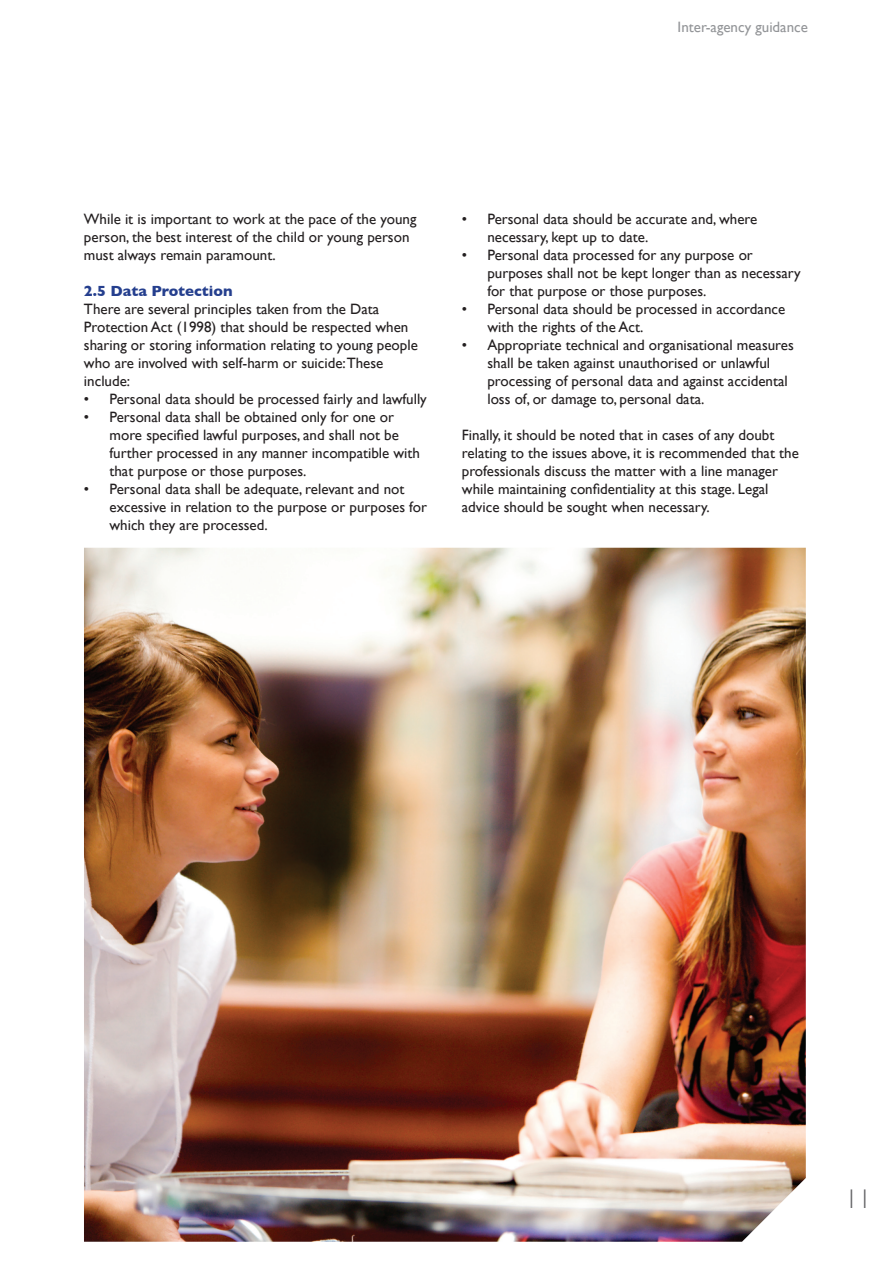
<style>
.page{position:relative;width:893px;height:1263px;background:#fff}
.page>*{position:absolute;margin:0;border:0;box-sizing:border-box;transform-origin:0 0}
.t1{font:300 27px "Gill Light S Si";color:#636366}
.t2{font:15px/18px "Gill Sans";color:#231f20}
.t3{font:15px "Gill Sans";color:#939598}
.t4{font:700 15px "Gill Sans";color:#253f8e}
</style>
<div class="page">
<img style="left:84px;top:548px;width:722px;height:694px">
<p class="t3" style="left:678px;top:18px;width:132px">Inter-agency guidance</p>
<p class="t2" style="left:84px;top:209px;width:334px">While it is important to work at the pace of the young person, the best interest of the child or young person must always remain paramount.</p>
<p class="t4" style="left:84px;top:279px;width:150px">2.5 Data Protection</p>
<p class="t2" style="left:84px;top:299px;width:335px">There are several principles taken from the Data Protection Act (1998) that should be respected when sharing or storing information relating to young people who are involved with self-harm or suicide:These include:</p>
<p class="t2" style="left:84px;top:389px;width:344px">• Personal data should be processed fairly and lawfully</p>
<p class="t2" style="left:109px;top:407px;width:312px;text-indent:-26px">• Personal data shall be obtained only for one or more specified lawful purposes, and shall not be further processed in any manner incompatible with that purpose or those purposes.</p>
<p class="t2" style="left:109px;top:479px;width:319px;text-indent:-26px">• Personal data shall be adequate, relevant and not excessive in relation to the purpose or purposes for which they are processed.</p>
<p class="t2" style="left:487px;top:209px;width:271px;text-indent:-26px">• Personal data should be accurate and, where necessary, kept up to date.</p>
<p class="t2" style="left:487px;top:245px;width:315px;text-indent:-26px">• Personal data processed for any purpose or purposes shall not be kept longer than as necessary for that purpose or those purposes.</p>
<p class="t2" style="left:487px;top:299px;width:299px;text-indent:-26px">• Personal data should be processed in accordance with the rights of the Act.</p>
<p class="t2" style="left:487px;top:335px;width:308px;text-indent:-26px">• Appropriate technical and organisational measures shall be taken against unauthorised or unlawful processing of personal data and against accidental loss of, or damage to, personal data.</p>
<p class="t2" style="left:462px;top:425px;width:338px">Finally, it should be noted that in cases of any doubt relating to the issues above, it is recommended that the professionals discuss the matter with a line manager while maintaining confidentiality at this stage. Legal advice should be sought when necessary.</p>
<h1 class="t1" style="left:845px;top:1183px;width:28px">11</h1>
</div>
